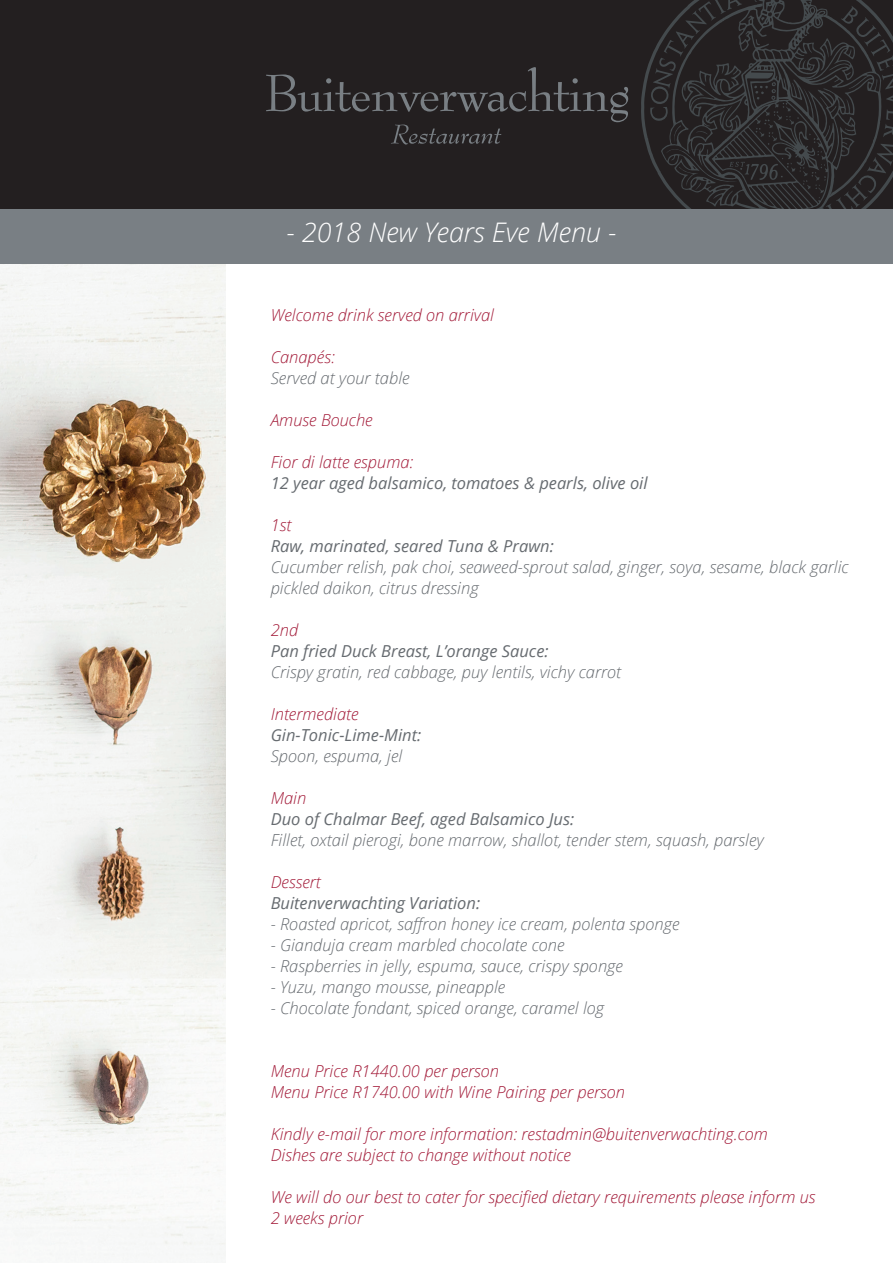
<style>
.page{position:relative;width:893px;height:1263px;background:#fff}
.page>*{position:absolute;margin:0;border:0;box-sizing:border-box;transform-origin:0 0}
.t1{font:italic 300 27px "Open Sans";color:#fff}
.t2{font:italic 300 16.5px/21px "Open Sans";color:#666b70}
.t3{font:italic 300 16.5px/21px "Open Sans";color:#a31b39}
.t4{font:italic 16.5px "Open Sans";color:#666b70}
</style>
<div class="page">
<img style="left:0;top:264px;width:225px;height:991px">
<div style="left:0;top:207px;width:892px;height:57px;background:#797f84"></div>
<div style="left:0;top:0;width:892px;height:209px;background:#231f20"></div>
<svg style="left:641px;top:0;width:251px;height:209px"></svg>
<svg style="left:266px;top:67px;width:362px;height:77px"></svg>
<h1 class="t1" style="left:286px;top:213px;width:331px">- 2018 New Years Eve Menu -</h1>
<p class="t3" style="left:271px;top:304px;width:225px">Welcome drink served on arrival</p>
<p class="t3" style="left:271px;top:346px;width:66px">Canapés:</p>
<p class="t2" style="left:271px;top:367px;width:140px">Served at your table</p>
<p class="t3" style="left:271px;top:409px;width:104px">Amuse Bouche</p>
<p class="t3" style="left:271px;top:451px;width:144px">Fior di latte espuma:</p>
<p class="t4" style="left:271px;top:471px;width:378px">12 year aged balsamico, tomatoes &amp; pearls, olive oil</p>
<p class="t3" style="left:271px;top:514px;width:22px">1st</p>
<p class="t4" style="left:271px;top:534px;width:285px">Raw, marinated, seared Tuna &amp; Prawn:</p>
<p class="t2" style="left:271px;top:556px;width:579px">Cucumber relish, pak choi, seaweed-sprout salad, ginger, soya, sesame, black garlic pickled daikon, citrus dressing</p>
<p class="t3" style="left:271px;top:619px;width:29px">2nd</p>
<p class="t4" style="left:271px;top:639px;width:279px">Pan fried Duck Breast, L’orange Sauce:</p>
<p class="t2" style="left:271px;top:661px;width:352px">Crispy gratin, red cabbage, puy lentils, vichy carrot</p>
<p class="t3" style="left:271px;top:703px;width:89px">Intermediate</p>
<p class="t4" style="left:271px;top:723px;width:152px">Gin-Tonic-Lime-Mint:</p>
<p class="t2" style="left:271px;top:745px;width:133px">Spoon, espuma, jel</p>
<p class="t3" style="left:271px;top:787px;width:37px">Main</p>
<p class="t4" style="left:271px;top:807px;width:305px">Duo of Chalmar Beef, aged Balsamico Jus:</p>
<p class="t2" style="left:271px;top:829px;width:494px">Fillet, oxtail pierogi, bone marrow, shallot, tender stem, squash, parsley</p>
<p class="t3" style="left:271px;top:871px;width:52px">Dessert</p>
<p class="t4" style="left:271px;top:891px;width:211px">Buitenverwachting Variation:</p>
<p class="t2" style="left:271px;top:913px;width:410px">- Roasted apricot, saffron honey ice cream, polenta sponge</p>
<p class="t2" style="left:271px;top:934px;width:295px">- Gianduja cream marbled chocolate cone</p>
<p class="t2" style="left:271px;top:955px;width:354px">- Raspberries in jelly, espuma, sauce, crispy sponge</p>
<p class="t2" style="left:271px;top:976px;width:236px">- Yuzu, mango mousse, pineapple</p>
<p class="t2" style="left:271px;top:997px;width:335px">- Chocolate fondant, spiced orange, caramel log</p>
<p class="t3" style="left:271px;top:1060px;width:356px">Menu Price R1440.00 per person<br>Menu Price R1740.00 with Wine Pairing per person</p>
<p class="t3" style="left:271px;top:1123px;width:498px">Kindly e-mail for more information: restadmin@buitenverwachting.com<br>Dishes are subject to change without notice</p>
<p class="t3" style="left:271px;top:1186px;width:546px">We will do our best to cater for specified dietary requirements please inform us<br>2 weeks prior</p>
</div>
